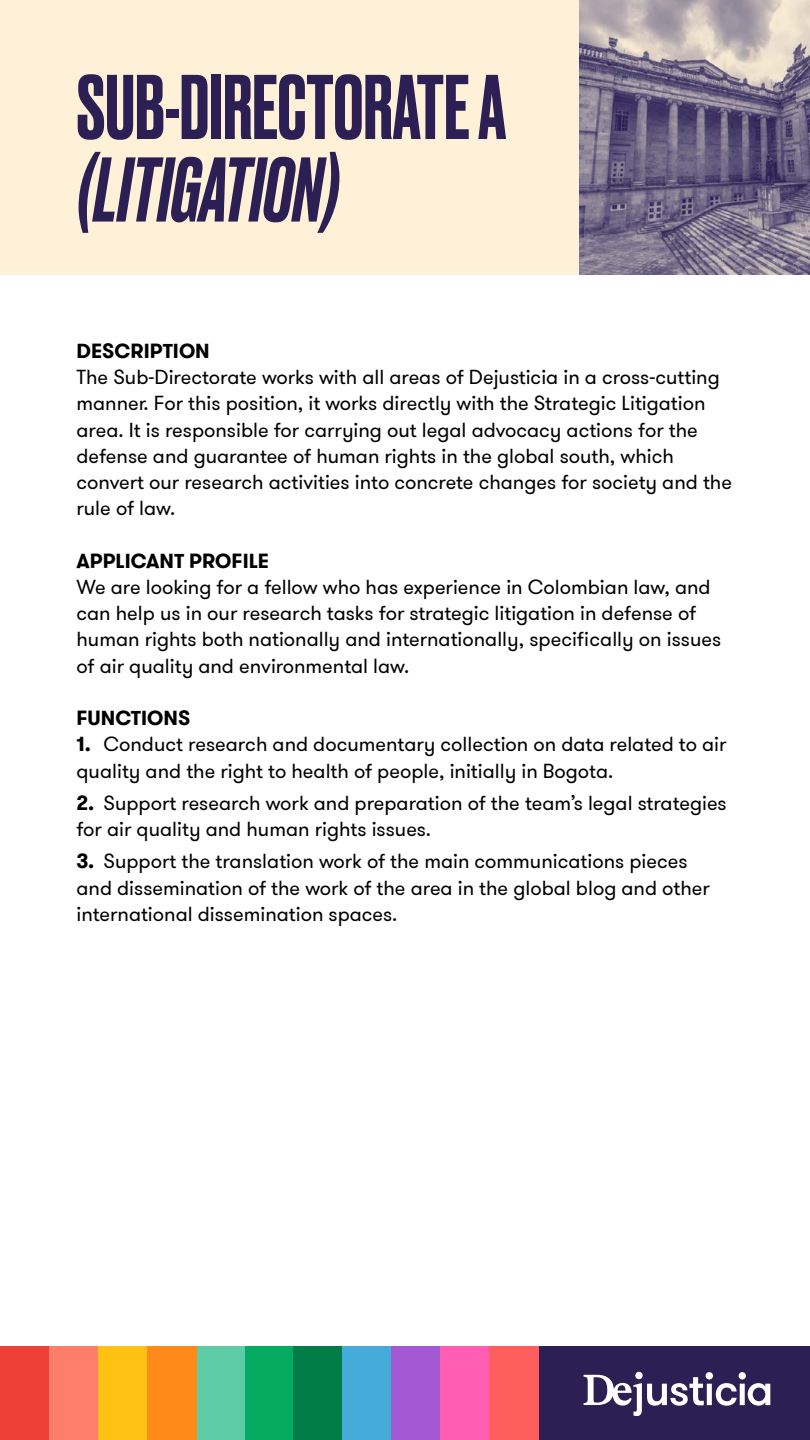
<style>
.page{position:relative;width:810px;height:1440px;background:#fff}
.page>*{position:absolute;margin:0;border:0;box-sizing:border-box;transform-origin:0 0}
.t1{font:500 86.25px "Druk";color:#2b1f54}
.t2{font:italic 500 86.25px "Druk";color:#2b1f54}
.t3{font:20.25px/26.2px "GT Walsheim Pro";color:#000}
.t4{font:700 20.25px "GT Walsheim Pro";color:#000}
.s1{font-weight:700}
</style>
<div class="page">
<div style="left:0;top:1346px;width:810px;height:94px;background:#2b1f54"></div>
<svg style="left:584px;top:1372px;width:186px;height:44px"></svg>
<div style="left:196px;top:1346px;width:49px;height:94px;background:#5ecca6"></div>
<div style="left:0;top:1346px;width:49px;height:94px;background:#ed4036"></div>
<div style="left:49px;top:1346px;width:49px;height:94px;background:#ff7d6b"></div>
<div style="left:98px;top:1346px;width:49px;height:94px;background:#ffc212"></div>
<div style="left:147px;top:1346px;width:49px;height:94px;background:#ff8a1a"></div>
<div style="left:245px;top:1346px;width:49px;height:94px;background:#05ab61"></div>
<div style="left:294px;top:1346px;width:49px;height:94px;background:#007d47"></div>
<div style="left:343px;top:1346px;width:49px;height:94px;background:#45abd9"></div>
<div style="left:392px;top:1346px;width:49px;height:94px;background:#a359d1"></div>
<div style="left:441px;top:1346px;width:49px;height:94px;background:#ff5eb3"></div>
<div style="left:490px;top:1346px;width:49px;height:94px;background:#ff5e5e"></div>
<div style="left:0;top:0;width:810px;height:274px;background:#fff1d7"></div>
<img style="left:579px;top:1px;width:231px;height:273px">
<h1 class="t1" style="left:76px;top:48px;width:431px">SUB-DIRECTORATE A</h1>
<h1 class="t2" style="left:76px;top:131px;width:265px">(LITIGATION)</h1>
<p class="t4" style="left:76px;top:337px;width:135px">DESCRIPTION</p>
<p class="t3" style="left:76px;top:364px;width:657px">The Sub-Directorate works with all areas of Dejusticia in a cross-cutting manner. For this position, it works directly with the Strategic Litigation area. It is responsible for carrying out legal advocacy actions for the defense and guarantee of human rights in the global south, which convert our research activities into concrete changes for society and the rule of law.</p>
<p class="t4" style="left:76px;top:547px;width:194px">APPLICANT PROFILE</p>
<p class="t3" style="left:76px;top:574px;width:646px">We are looking for a fellow who has experience in Colombian law, and can help us in our research tasks for strategic litigation in defense of human rights both nationally and internationally, specifically on issues of air quality and environmental law.</p>
<p class="t4" style="left:76px;top:705px;width:115px">FUNCTIONS</p>
<p class="t3" style="left:76px;top:732px;width:652px"><span class="s1">1.</span> Conduct research and documentary collection on data related to air quality and the right to health of people, initially in Bogota.</p>
<p class="t3" style="left:76px;top:790px;width:652px"><span class="s1">2.</span> Support research work and preparation of the team’s legal strategies for air quality and human rights issues.</p>
<p class="t3" style="left:76px;top:849px;width:635px"><span class="s1">3.</span> Support the translation work of the main communications pieces and dissemination of the work of the area in the global blog and other international dissemination spaces.</p>
</div>
